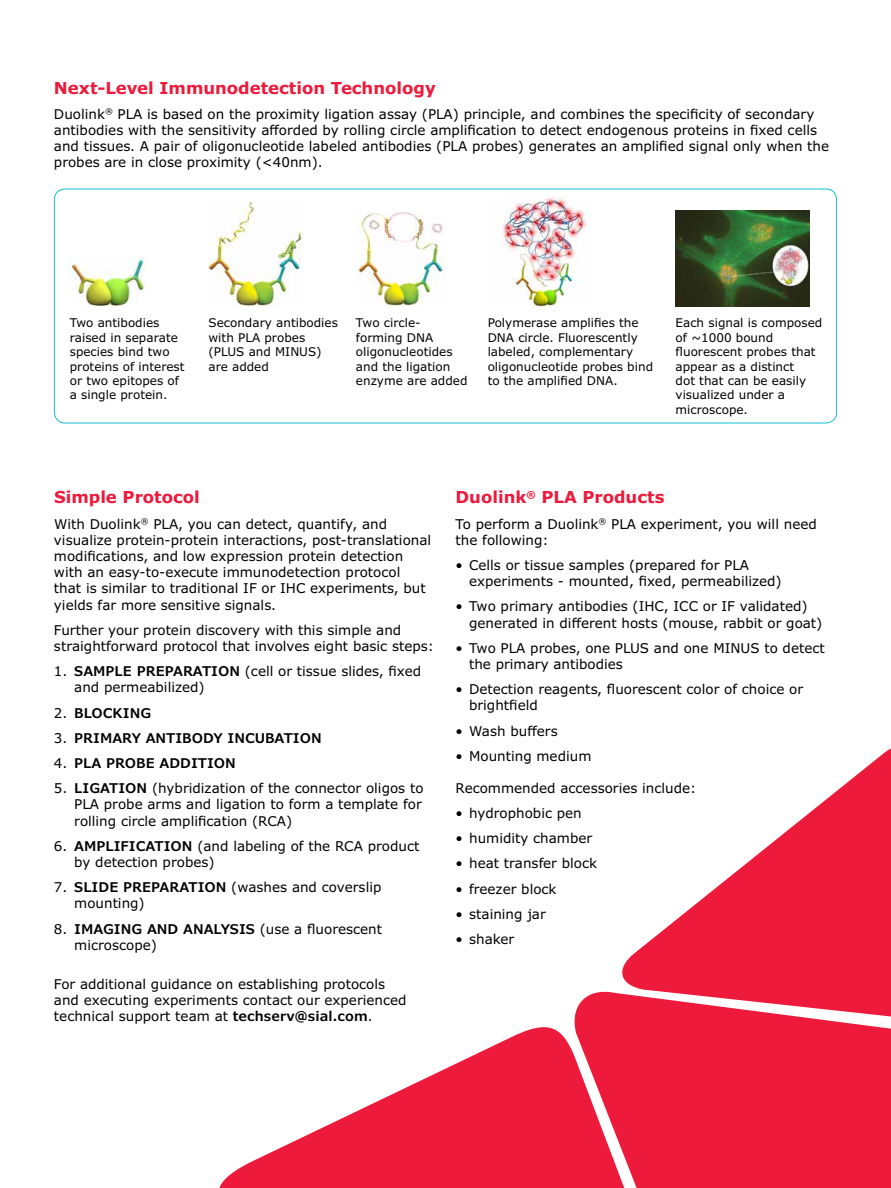
<style>
.page{position:relative;width:891px;height:1188px;background:#fff}
.page>*{position:absolute;margin:0;border:0;box-sizing:border-box;transform-origin:0 0}
.t1{font:700 16.5px "Verdana Pro";color:#ed1a3b}
.t2{font:13.5px/16.2px "Verdana Pro";color:#000}
.t3{font:600 13.5px "Verdana Pro";color:#000}
.t4{font:12px/14.4px "Verdana Pro";color:#000}
.s1{font-weight:600}
.s2{font-weight:400}
</style>
<div class="page">
<svg style="left:219px;top:1027px;width:350px;height:161px;fill:#ed1a3b"></svg>
<svg style="left:622px;top:748px;width:269px;height:239px;fill:#ed1a3b"></svg>
<svg style="left:569px;top:987px;width:322px;height:201px;fill:#ed1a3b"></svg>
<img style="left:71px;top:258px;width:74px;height:48px">
<img style="left:208px;top:202px;width:94px;height:104px">
<img style="left:357px;top:213px;width:88px;height:93px">
<img style="left:498px;top:195px;width:92px;height:111px">
<img style="left:676px;top:210px;width:134px;height:96px">
<div style="left:54px;top:189px;width:783px;height:234px;border:1px solid #16becf;border-radius:11px"></div>
<p class="t1" style="left:54px;top:77px;width:383px">Next-Level Immunodetection Technology</p>
<p class="t2" style="left:54px;top:106px;width:777px">Duolink<sup>®</sup> PLA is based on the proximity ligation assay (PLA) principle, and combines the specificity of secondary antibodies with the sensitivity afforded by rolling circle amplification to detect endogenous proteins in fixed cells and tissues. A pair of oligonucleotide labeled antibodies (PLA probes) generates an amplified signal only when the probes are in close proximity (&lt;40nm).</p>
<p class="t4" style="left:70px;top:316px;width:116px">Two antibodies raised in separate species bind two proteins of interest or two epitopes of a single protein.</p>
<p class="t4" style="left:209px;top:316px;width:131px">Secondary antibodies with PLA probes (PLUS and MINUS) are added</p>
<p class="t4" style="left:356px;top:316px;width:113px">Two circle&shy;forming DNA oligonucleotides and the ligation enzyme are added</p>
<p class="t4" style="left:488px;top:316px;width:167px">Polymerase amplifies the<br>DNA circle. Fluorescently labeled, complementary oligonucleotide probes bind to the amplified DNA.</p>
<p class="t4" style="left:676px;top:316px;width:148px">Each signal is composed of ~1000 bound fluorescent probes that appear as a distinct<br>dot that can be easily visualized under a microscope.</p>
<p class="t1" style="left:54px;top:487px;width:147px">Simple Protocol</p>
<p class="t2" style="left:54px;top:516px;width:379px">With Duolink<sup>®</sup> PLA, you can detect, quantify, and visualize protein-protein interactions, post-translational modifications, and low expression protein detection with an easy-to-execute immunodetection protocol<br>that is similar to traditional IF or IHC experiments, but yields far more sensitive signals.</p>
<p class="t2" style="left:54px;top:622px;width:382px">Further your protein discovery with this simple and straightforward protocol that involves eight basic steps:</p>
<p class="t2" style="left:74px;top:663px;width:348px;text-indent:-20px">1. <span class="s1">SAMPLE PREPARATION</span> (cell or tissue slides, fixed and permeabilized)</p>
<p class="t3" style="left:54px;top:704px;width:99px"><span class="s2">2.</span> BLOCKING</p>
<p class="t3" style="left:54px;top:729px;width:269px"><span class="s2">3.</span> PRIMARY ANTIBODY INCUBATION</p>
<p class="t3" style="left:54px;top:754px;width:183px"><span class="s2">4.</span> PLA PROBE ADDITION</p>
<p class="t2" style="left:74px;top:780px;width:351px;text-indent:-20px">5. <span class="s1">LIGATION</span> (hybridization of the connector oligos to<br>PLA probe arms and ligation to form a template for rolling circle amplification (RCA)</p>
<p class="t2" style="left:74px;top:838px;width:347px;text-indent:-20px">6. <span class="s1">AMPLIFICATION</span> (and labeling of the RCA product by detection probes)</p>
<p class="t2" style="left:74px;top:879px;width:309px;text-indent:-20px">7. <span class="s1">SLIDE PREPARATION</span> (washes and coverslip mounting)</p>
<p class="t2" style="left:74px;top:921px;width:309px;text-indent:-20px">8. <span class="s1">IMAGING AND ANALYSIS</span> (use a fluorescent microscope)</p>
<p class="t2" style="left:54px;top:976px;width:354px">For additional guidance on establishing protocols and executing experiments contact our experienced technical support team at <span class="s1">techserv@sial.com</span>.</p>
<p class="t1" style="left:456px;top:487px;width:211px">Duolink<sup>®</sup> PLA Products</p>
<p class="t2" style="left:456px;top:516px;width:363px">To perform a Duolink<sup>®</sup> PLA experiment, you will need the following:</p>
<p class="t2" style="left:469px;top:557px;width:314px;text-indent:-14px">• Cells or tissue samples (prepared for PLA experiments - mounted, fixed, permeabilized)</p>
<p class="t2" style="left:469px;top:599px;width:355px;text-indent:-14px">• Two primary antibodies (IHC, ICC or IF validated) generated in different hosts (mouse, rabbit or goat)</p>
<p class="t2" style="left:469px;top:640px;width:357px;text-indent:-14px">• Two PLA probes, one PLUS and one MINUS to detect the primary antibodies</p>
<p class="t2" style="left:469px;top:681px;width:336px;text-indent:-14px">• Detection reagents, fluorescent color of choice or brightfield</p>
<p class="t2" style="left:456px;top:723px;width:104px">• Wash buffers</p>
<p class="t2" style="left:456px;top:748px;width:137px">• Mounting medium</p>
<p class="t2" style="left:456px;top:780px;width:242px">Recommended accessories include:</p>
<p class="t2" style="left:456px;top:805px;width:128px">• hydrophobic pen</p>
<p class="t2" style="left:456px;top:830px;width:138px">• humidity chamber</p>
<p class="t2" style="left:456px;top:856px;width:143px">• heat transfer block</p>
<p class="t2" style="left:456px;top:881px;width:102px">• freezer block</p>
<p class="t2" style="left:456px;top:906px;width:92px">• staining jar</p>
<p class="t2" style="left:456px;top:931px;width:60px">• shaker</p>
</div>
